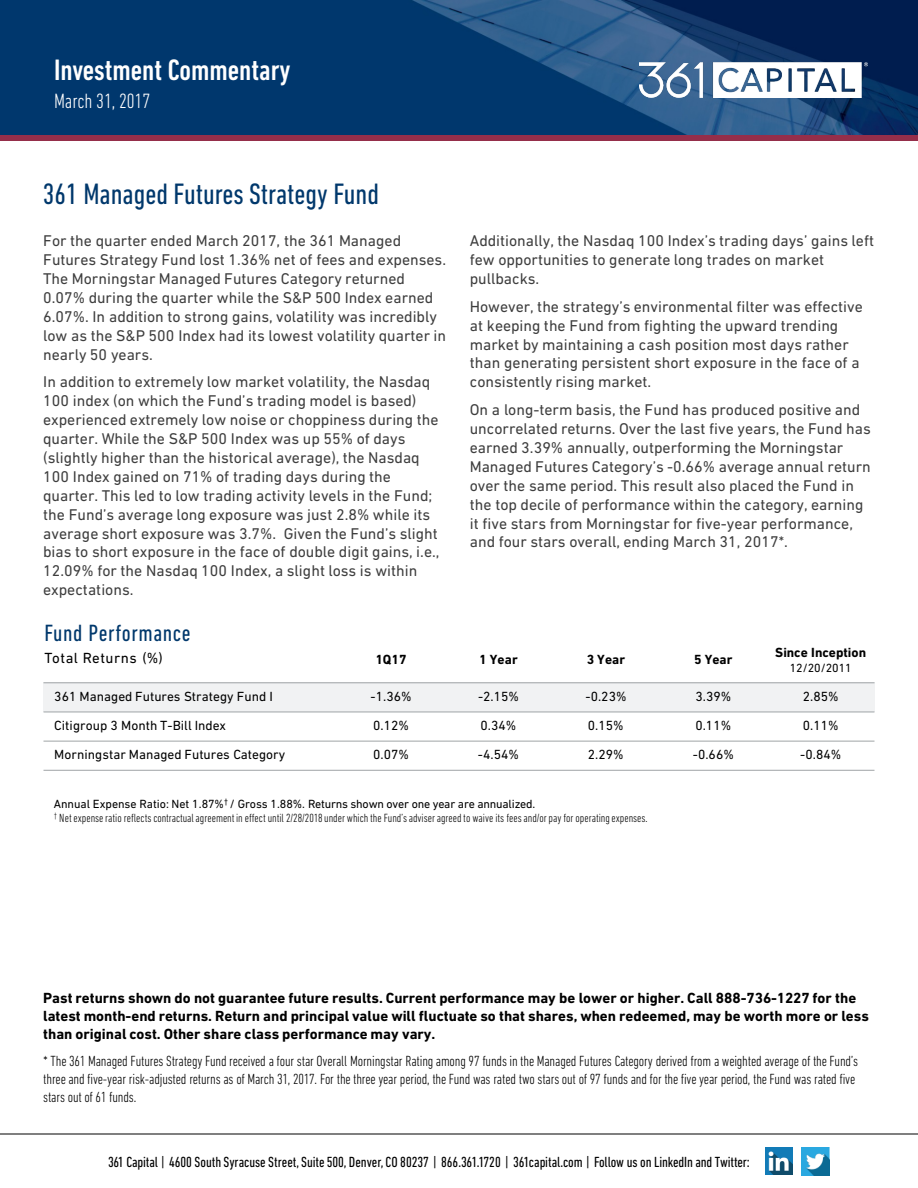
<style>
.page{position:relative;width:918px;height:1188px;background:#fff}
.page>*{position:absolute;margin:0;border:0;box-sizing:border-box;transform-origin:0 0}
.t1{font:condensed 30px "DIN Next LT Pro";color:#00386c}
.t2{font:500 condensed 30px "DIN Next LT Pro";color:#fff}
.t3{font:condensed 24px "DIN Next LT Pro";letter-spacing:.02em;color:#00386c}
.t4{font:300 condensed 21px "DIN Next LT Pro";letter-spacing:-.005em;color:#fff}
.t5{font:15.9px/18.9px "DIN Next LT Pro";color:#3e3e3e}
.t6{font:300 condensed 15px/18px "DIN Next LT Pro";letter-spacing:-.01em;color:#000}
.t7{font:700 15px/18px "DIN Next LT Pro";color:#000}
.t8{font:condensed 15px "DIN Next LT Pro";letter-spacing:-.005em;color:#000}
.t9{font:15px "DIN Next LT Pro";letter-spacing:.03em;color:#000}
.t10{font:13.5px "DIN Next LT Pro";letter-spacing:.005em;color:#000}
.t11{font:700 13.5px "DIN Next LT Pro";letter-spacing:.005em;color:#000}
.t12{font:300 condensed 12px "DIN Next LT Pro";color:#000}
.t13{font:12px "DIN Next LT Pro";letter-spacing:-.01em;color:#000}
</style>
<div class="page">
<img style="left:0;top:0;width:918px;height:135px">
<div style="left:0;top:135px;width:918px;height:5px;background:#952e4a"></div>
<img style="left:639px;top:58px;width:229px;height:39px">
<hr style="left:0;top:1134px;width:918px;height:1px;background:#000">
<img style="left:801px;top:1147px;width:28px;height:28px">
<img style="left:765px;top:1147px;width:28px;height:28px">
<div style="left:44px;top:683px;width:293px;height:29px;background:#f1f2f3"></div>
<div style="left:337px;top:683px;width:108px;height:29px;background:#f1f2f3"></div>
<div style="left:445px;top:683px;width:107px;height:29px;background:#f1f2f3"></div>
<div style="left:552px;top:683px;width:108px;height:29px;background:#f1f2f3"></div>
<div style="left:660px;top:683px;width:107px;height:29px;background:#f1f2f3"></div>
<div style="left:767px;top:683px;width:107px;height:29px;background:#f1f2f3"></div>
<hr style="left:44px;top:682px;width:830px;height:1px;background:#9fa4a6">
<hr style="left:44px;top:712px;width:830px;height:1px;background:#9fa4a6">
<hr style="left:44px;top:741px;width:830px;height:1px;background:#9fa4a6">
<hr style="left:44px;top:770px;width:830px;height:1px;background:#9fa4a6">
<p class="t2" style="left:54px;top:53px;width:238px">Investment Commentary</p>
<p class="t4" style="left:54px;top:89px;width:98px">March 31, 2017</p>
<p class="t1" style="left:43px;top:177px;width:338px">361 Managed Futures Strategy Fund</p>
<p class="t5" style="left:43px;top:231px;width:404px">For the quarter ended March 2017, the 361 Managed Futures Strategy Fund lost 1.36% net of fees and expenses.<br>The Morningstar Managed Futures Category returned 0.07% during the quarter while the S&amp;P 500 Index earned 6.07%. In addition to strong gains, volatility was incredibly low as the S&amp;P 500 Index had its lowest volatility quarter in nearly 50 years.</p>
<p class="t5" style="left:43px;top:372px;width:398px">In addition to extremely low market volatility, the Nasdaq 100 index (on which the Fund’s trading model is based) experienced extremely low noise or choppiness during the quarter. While the S&amp;P 500 Index was up 55% of days (slightly higher than the historical average), the Nasdaq 100 Index gained on 71% of trading days during the quarter. This led to low trading activity levels in the Fund; the Fund’s average long exposure was just 2.8% while its average short exposure was 3.7%. Given the Fund’s slight bias to short exposure in the face of double digit gains, i.e., 12.09% for the Nasdaq 100 Index, a slight loss is within expectations.</p>
<p class="t5" style="left:470px;top:231px;width:406px">Additionally, the Nasdaq 100 Index’s trading days’ gains left few opportunities to generate long trades on market pullbacks.</p>
<p class="t5" style="left:470px;top:297px;width:395px">However, the strategy’s environmental filter was effective at keeping the Fund from fighting the upward trending market by maintaining a cash position most days rather than generating persistent short exposure in the face of a consistently rising market.</p>
<p class="t5" style="left:470px;top:400px;width:403px">On a long-term basis, the Fund has produced positive and uncorrelated returns. Over the last five years, the Fund has earned 3.39% annually, outperforming the Morningstar Managed Futures Category’s -0.66% average annual return over the same period. This result also placed the Fund in the top decile of performance within the category, earning it five stars from Morningstar for five-year performance, and four stars overall, ending March 31, 2017*.</p>
<p class="t3" style="left:45px;top:620px;width:148px">Fund Performance</p>
<p class="t9" style="left:45px;top:649px;width:119px">Total Returns (%)</p>
<p class="t11" style="left:375px;top:652px;width:33px">1Q17</p>
<p class="t11" style="left:479px;top:652px;width:40px">1 Year</p>
<p class="t11" style="left:587px;top:652px;width:40px">3 Year</p>
<p class="t11" style="left:694px;top:652px;width:40px">5 Year</p>
<p class="t11" style="left:775px;top:645px;width:92px">Since Inception</p>
<p class="t13" style="left:790px;top:661px;width:63px">12/20/2011</p>
<p class="t10" style="left:54px;top:688px;width:220px">361 Managed Futures Strategy Fund I</p>
<p class="t10" style="left:371px;top:688px;width:43px">-1.36%</p>
<p class="t10" style="left:478px;top:688px;width:43px">-2.15%</p>
<p class="t10" style="left:585px;top:688px;width:43px">-0.23%</p>
<p class="t10" style="left:695px;top:688px;width:37px">3.39%</p>
<p class="t10" style="left:803px;top:688px;width:37px">2.85%</p>
<p class="t10" style="left:54px;top:718px;width:173px">Citigroup 3 Month T-Bill Index</p>
<p class="t10" style="left:373px;top:718px;width:37px">0.12%</p>
<p class="t10" style="left:481px;top:718px;width:37px">0.34%</p>
<p class="t10" style="left:588px;top:718px;width:37px">0.15%</p>
<p class="t10" style="left:695px;top:718px;width:37px">0.11%</p>
<p class="t10" style="left:803px;top:718px;width:37px">0.11%</p>
<p class="t10" style="left:54px;top:747px;width:233px">Morningstar Managed Futures Category</p>
<p class="t10" style="left:373px;top:747px;width:37px">0.07%</p>
<p class="t10" style="left:478px;top:747px;width:43px">-4.54%</p>
<p class="t10" style="left:588px;top:747px;width:37px">2.29%</p>
<p class="t10" style="left:693px;top:747px;width:43px">-0.66%</p>
<p class="t10" style="left:800px;top:747px;width:43px">-0.84%</p>
<p class="t13" style="left:54px;top:797px;width:483px">Annual Expense Ratio: Net 1.87%<sup>†</sup> / Gross 1.88%. Returns shown over one year are annualized.</p>
<p class="t12" style="left:54px;top:811px;width:595px"><sup>†</sup> Net expense ratio reflects contractual agreement in effect until 2/28/2018 under which the Fund’s adviser agreed to waive its fees and/or pay for operating expenses.</p>
<p class="t7" style="left:43px;top:989px;width:827px">Past returns shown do not guarantee future results. Current performance may be lower or higher. Call 888-736-1227 for the latest month-end returns. Return and principal value will fluctuate so that shares, when redeemed, may be worth more or less than original cost. Other share class performance may vary.</p>
<p class="t6" style="left:43px;top:1052px;width:816px">* The 361 Managed Futures Strategy Fund received a four star Overall Morningstar Rating among 97 funds in the Managed Futures Category derived from a weighted average of the Fund’s three and five-year risk-adjusted returns as of March 31, 2017. For the three year period, the Fund was rated two stars out of 97 funds and for the five year period, the Fund was rated five stars out of 61 funds.</p>
<p class="t8" style="left:108px;top:1154px;width:643px">361 Capital | 4600 SouthSyracuse Street,Suite500, Denver,CO 80237 | 866.361.1720 | 361capital.com | Follow us on LinkedIn and Twitter:</p>
</div>
